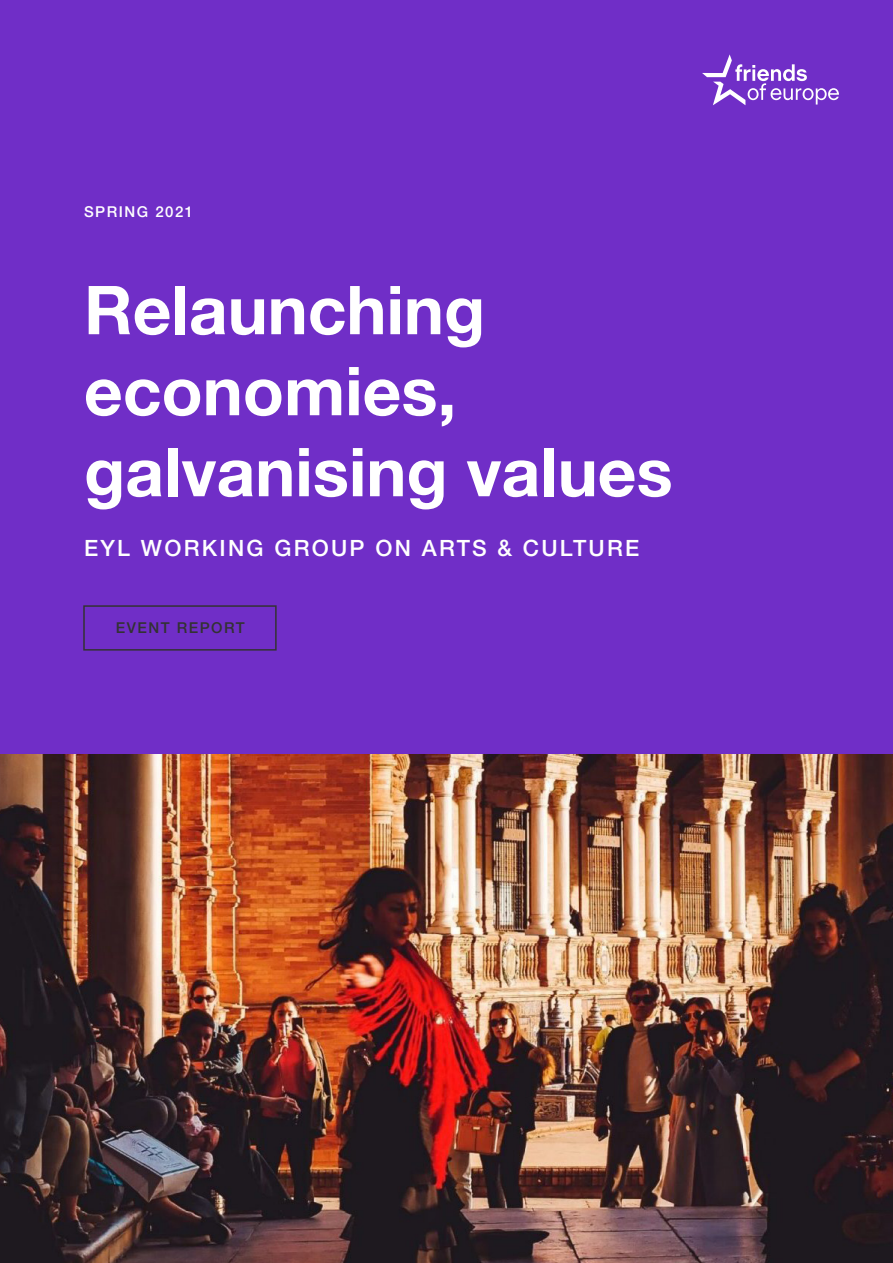
<style>
.page{position:relative;width:893px;height:1263px;background:#fff}
.page>*{position:absolute;margin:0;border:0;box-sizing:border-box;transform-origin:0 0}
.t1{font:700 67.5px/81px "Helvetica Neue LT Std";color:#fff}
.Paragraph_Title{font:500 22.5px "Helvetica Neue LT Std";letter-spacing:.1em;color:#fff}
.Paragraph_Title-2{font:500 15px "Helvetica Neue LT Std";letter-spacing:.1em;color:#333233}
.Paragraph_Title-3{font:500 15px "Helvetica Neue LT Std";letter-spacing:.1em;color:#fff}
</style>
<div class="page">
<div style="left:0;top:0;width:893px;height:755px;background:#702ec7"></div>
<img style="left:0;top:755px;width:893px;height:508px">
<div style="left:83px;top:605px;width:194px;height:46px;border:2px solid #333233"></div>
<svg style="left:702px;top:54px;width:137px;height:51px"></svg>
<p class="Paragraph_Title-3" style="left:84px;top:203px;width:111px">SPRING 2021</p>
<p class="t1" style="left:84px;top:268px;width:590px">Relaunching economies, galvanising values</p>
<p class="Paragraph_Title" style="left:84px;top:535px;width:557px">EYL WORKING GROUP ON ARTS &amp; CULTURE</p>
<p class="Paragraph_Title-2" style="left:116px;top:619px;width:131px">EVENT REPORT</p>
</div>
